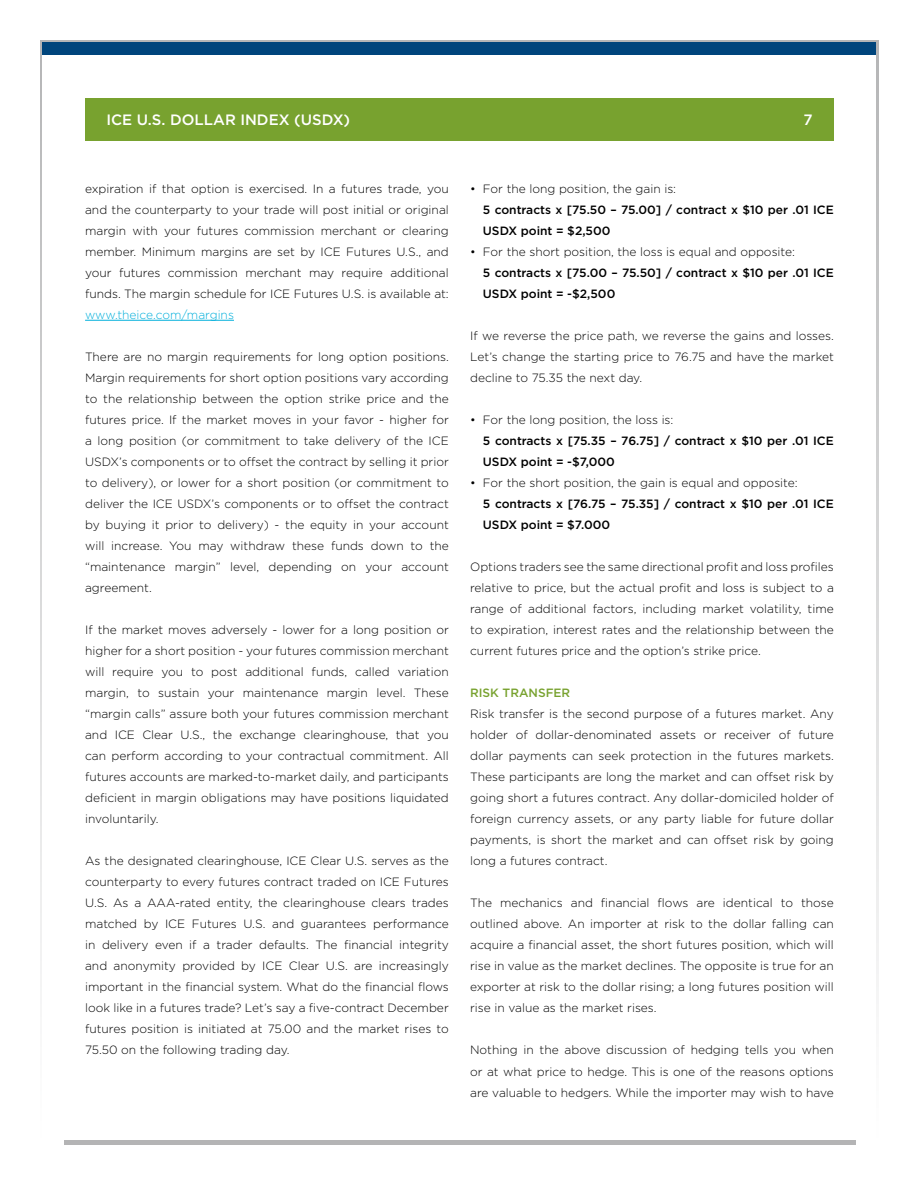
<style>
.page{position:relative;width:919px;height:1187px;background:#fff}
.page>*{position:absolute;margin:0;border:0;box-sizing:border-box;transform-origin:0 0}
.t1{font:500 15px "Gotham";color:#fff}
.t2{font:300 12px/21px "Gotham";color:#000;text-align:justify}
.t3{font:500 12px/21px "Gotham";color:#000}
.t4{font:300 12px "Gotham";color:#00afdb}
.t5{font:500 12px "Gotham";color:#78a22f}
</style>
<div class="page">
<div style="left:43px;top:43px;width:833px;height:12px;background:#00457c"></div>
<hr style="left:64px;top:1140px;width:791px;height:4px;background:#b4b4b5">
<div style="left:85px;top:98px;width:748px;height:42px;background:#78a22f"></div>
<hr style="left:85px;top:320px;width:149px;height:1px;background:#00afdb">
<p class="t1" style="left:106px;top:110px;width:245px">ICE U.S. DOLLAR INDEX (USDX)</p>
<p class="t1" style="left:803px;top:110px;width:11px">7</p>
<p class="t2" style="left:85px;top:178px;width:365px">expiration if that option is exercised. In a futures trade, you and the counterparty to your trade will post initial or original margin with your futures commission merchant or clearing member. Minimum margins are set by ICE Futures U.S., and your futures commission merchant may require additional funds. The margin schedule for ICE Futures U.S. is available at:</p>
<p class="t4" style="left:85px;top:307px;width:150px">www.theice.com/margins</p>
<p class="t2" style="left:85px;top:346px;width:365px">There are no margin requirements for long option positions.<br>Margin requirements for short option positions vary according to the relationship between the option strike price and the futures price. If the market moves in your favor - higher for a long position (or commitment to take delivery of the ICE USDX’s components or to offset the contract by selling it prior to delivery), or lower for a short position (or commitment to deliver the ICE USDX’s components or to offset the contract by buying it prior to delivery) - the equity in your account will increase. You may withdraw these funds down to the “maintenance margin” level, depending on your account agreement.</p>
<p class="t2" style="left:85px;top:619px;width:365px">If the market moves adversely - lower for a long position or higher for a short position - your futures commission merchant will require you to post additional funds, called variation margin, to sustain your maintenance margin level. These “margin calls” assure both your futures commission merchant and ICE Clear U.S., the exchange clearinghouse, that you can perform according to your contractual commitment. All futures accounts are marked-to-market daily, and participants deficient in margin obligations may have positions liquidated involuntarily.</p>
<p class="t2" style="left:85px;top:850px;width:365px">As the designated clearinghouse, ICE Clear U.S. serves as the counterparty to every futures contract traded on ICE Futures U.S. As a AAA-rated entity, the clearinghouse clears trades matched by ICE Futures U.S. and guarantees performance in delivery even if a trader defaults. The financial integrity and anonymity provided by ICE Clear U.S. are increasingly important in the financial system. What do the financial flows look like in a futures trade? Let’s say a five-contract December futures position is initiated at 75.00 and the market rises to 75.50 on the following trading day.</p>
<p class="t2" style="left:470px;top:178px;width:207px">• For the long position, the gain is:</p>
<p class="t3" style="left:483px;top:199px;width:352px">5 contracts x [75.50 – 75.00] / contract x $10 per .01 ICE<br>USDX point = $2,500</p>
<p class="t2" style="left:470px;top:241px;width:326px">• For the short position, the loss is equal and opposite:</p>
<p class="t3" style="left:483px;top:262px;width:352px">5 contracts x [75.00 – 75.50] / contract x $10 per .01 ICE<br>USDX point = -$2,500</p>
<p class="t2" style="left:470px;top:325px;width:365px">If we reverse the price path, we reverse the gains and losses.<br>Let’s change the starting price to 76.75 and have the market decline to 75.35 the next day.</p>
<p class="t2" style="left:470px;top:409px;width:205px">• For the long position, the loss is:</p>
<p class="t3" style="left:483px;top:430px;width:352px">5 contracts x [75.35 – 76.75] / contract x $10 per .01 ICE<br>USDX point = -$7,000</p>
<p class="t2" style="left:470px;top:472px;width:329px">• For the short position, the gain is equal and opposite:</p>
<p class="t3" style="left:483px;top:493px;width:352px">5 contracts x [76.75 – 75.35] / contract x $10 per .01 ICE<br>USDX point = $7.000</p>
<p class="t2" style="left:470px;top:556px;width:365px">Options traders see the same directional profit and loss profiles relative to price, but the actual profit and loss is subject to a range of additional factors, including market volatility, time to expiration, interest rates and the relationship between the current futures price and the option’s strike price.</p>
<p class="t5" style="left:470px;top:685px;width:102px">RISK TRANSFER</p>
<p class="t2" style="left:470px;top:703px;width:365px">Risk transfer is the second purpose of a futures market. Any holder of dollar-denominated assets or receiver of future dollar payments can seek protection in the futures markets.<br>These participants are long the market and can offset risk by going short a futures contract. Any dollar-domiciled holder of foreign currency assets, or any party liable for future dollar payments, is short the market and can offset risk by going long a futures contract.</p>
<p class="t2" style="left:470px;top:892px;width:365px">The mechanics and financial flows are identical to those outlined above. An importer at risk to the dollar falling can acquire a financial asset, the short futures position, which will rise in value as the market declines. The opposite is true for an exporter at risk to the dollar rising; a long futures position will rise in value as the market rises.</p>
<p class="t2" style="left:470px;top:1039px;width:365px">Nothing in the above discussion of hedging tells you when or at what price to hedge. This is one of the reasons options are valuable to hedgers. While the importer may wish to have</p>
</div>
